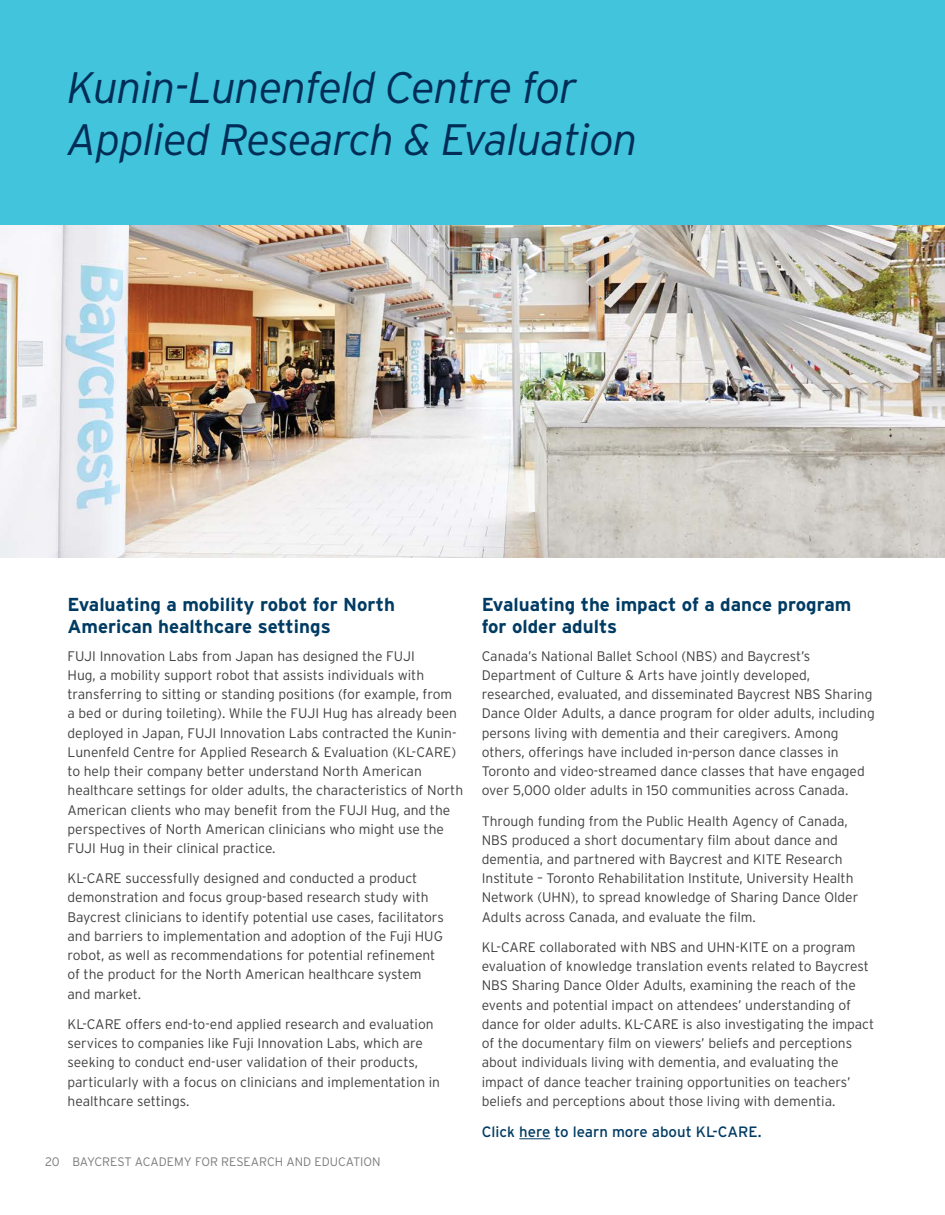
<style>
.page{position:relative;width:945px;height:1215px;background:#fff}
.page>*{position:absolute;margin:0;border:0;box-sizing:border-box;transform-origin:0 0}
.t1{font:italic 300 44px/52.8px "Interstate";letter-spacing:-.02em;color:#002d56}
.t2{font:700 18.75px/21.2px "Interstate";color:#003b63}
.t3{font:15px "Interstate";color:#003b63}
.t4{font:300 13.88px/19.2px "Interstate";color:#414042}
.t5{font:300 12.25px "Interstate";color:#7b7c7f}
</style>
<div class="page">
<hr style="left:519px;top:1139px;width:31px;height:1px;background:#003b63">
<img style="left:0;top:225px;width:945px;height:332px">
<div style="left:0;top:0;width:945px;height:225px;background:#42c4dd"></div>
<h1 class="t1" style="left:68px;top:60px;width:572px">Kunin-Lunenfeld Centre for<br>Applied Research &amp; Evaluation</h1>
<h2 class="t2" style="left:68px;top:594px;width:329px">Evaluating a mobility robot for North<br>American healthcare settings</h2>
<p class="t4" style="left:68px;top:646px;width:397px">FUJI Innovation Labs from Japan has designed the FUJI<br>Hug, a mobility support robot that assists individuals with transferring to sitting or standing positions (for example, from a bed or during toileting). While the FUJI Hug has already been deployed in Japan, FUJI Innovation Labs contracted the Kunin-Lunenfeld Centre for Applied Research &amp; Evaluation (KL-CARE) to help their company better understand North American healthcare settings for older adults, the characteristics of North American clients who may benefit from the FUJI Hug, and the perspectives of North American clinicians who might use the FUJI Hug in their clinical practice.</p>
<p class="t4" style="left:68px;top:869px;width:378px">KL-CARE successfully designed and conducted a product demonstration and focus group-based research study with Baycrest clinicians to identify potential use cases, facilitators and barriers to implementation and adoption of the Fuji HUG robot, as well as recommendations for potential refinement of the product for the North American healthcare system and market.</p>
<p class="t4" style="left:68px;top:1014px;width:374px">KL-CARE offers end-to-end applied research and evaluation services to companies like Fuji Innovation Labs, which are seeking to conduct end-user validation of their products, particularly with a focus on clinicians and implementation in healthcare settings.</p>
<p class="t5" style="left:45px;top:1154px;width:337px">20 BAYCREST ACADEMY FOR RESEARCH AND EDUCATION</p>
<h2 class="t2" style="left:482px;top:594px;width:371px">Evaluating the impact of a dance program for older adults</h2>
<p class="t4" style="left:482px;top:646px;width:395px">Canada’s National Ballet School (NBS) and Baycrest’s Department of Culture &amp; Arts have jointly developed, researched, evaluated, and disseminated Baycrest NBS Sharing Dance Older Adults, a dance program for older adults, including persons living with dementia and their caregivers. Among others, offerings have included in-person dance classes in Toronto and video-streamed dance classes that have engaged over 5,000 older adults in 150 communities across Canada.</p>
<p class="t4" style="left:482px;top:811px;width:378px">Through funding from the Public Health Agency of Canada, NBS produced a short documentary film about dance and dementia, and partnered with Baycrest and KITE Research Institute – Toronto Rehabilitation Institute, University Health Network (UHN), to spread knowledge of Sharing Dance Older Adults across Canada, and evaluate the film.</p>
<p class="t4" style="left:482px;top:937px;width:394px">KL-CARE collaborated with NBS and UHN-KITE on a program evaluation of knowledge translation events related to Baycrest NBS Sharing Dance Older Adults, examining the reach of the events and potential impact on attendees’ understanding of dance for older adults. KL-CARE is also investigating the impact of the documentary film on viewers’ beliefs and perceptions about individuals living with dementia, and evaluating the impact of dance teacher training opportunities on teachers’ beliefs and perceptions about those living with dementia.</p>
<p class="t3" style="left:482px;top:1123px;width:281px">Click here to learn more about KL-CARE.</p>
</div>
